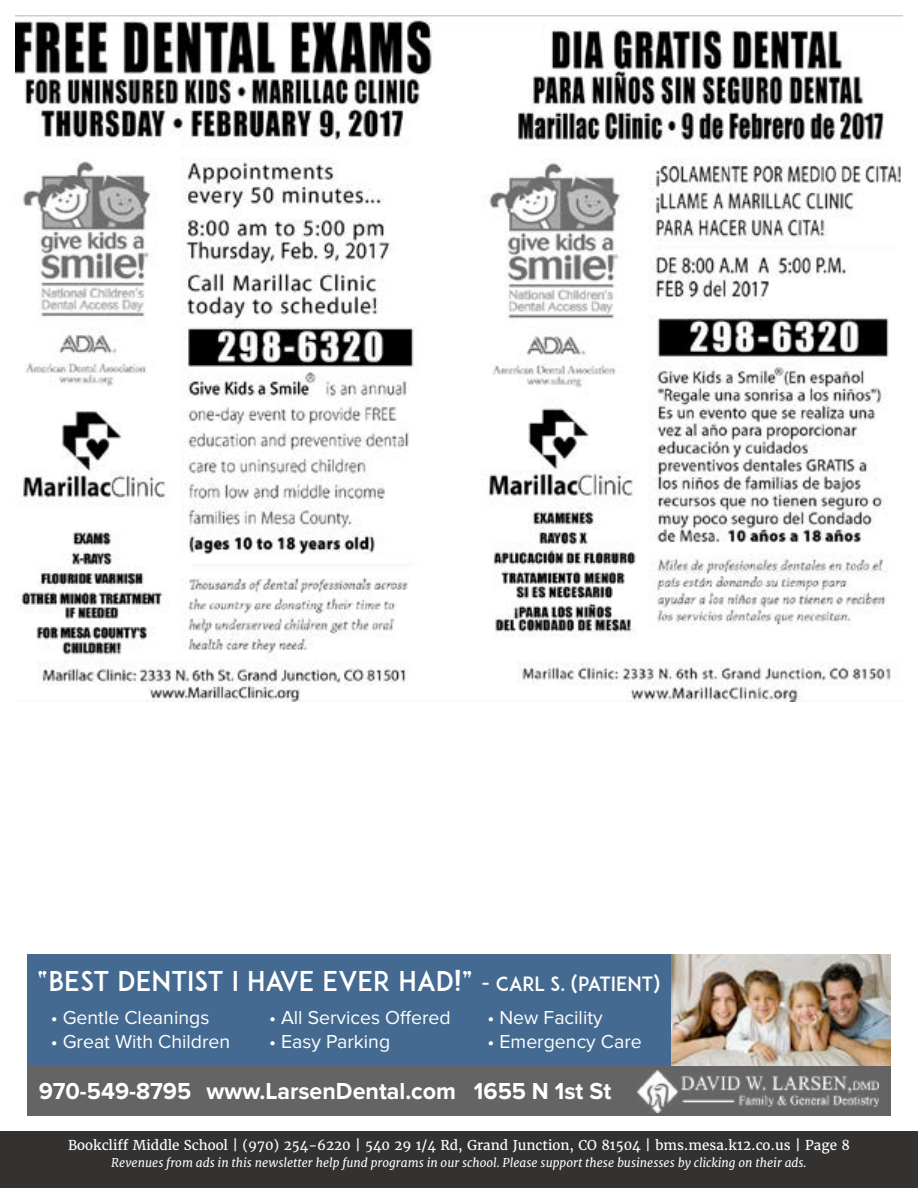
<style>
.page{position:relative;width:918px;height:1188px;background:#fff}
.page>*{position:absolute;margin:0;border:0;box-sizing:border-box;transform-origin:0 0}
.t1{font:27px "ADAM.CGPRO";color:#fff}
.t2{font:700 24px "Proxima Nova";color:#fff}
.t3{font:19.5px "Proxima Nova";color:#fff}
.t4{font:13.5px "Merriweather";color:#fff}
.t5{font:italic 12px "Merriweather";color:#fff}
.s1{font-size:19.5px}
</style>
<div class="page">
<div style="left:0;top:1131px;width:918px;height:57px;background:#333231"></div>
<img style="left:15px;top:15px;width:888px;height:687px">
<div style="left:27px;top:954px;width:644px;height:113px;background:#446a91"></div>
<img style="left:671px;top:954px;width:220px;height:113px">
<div style="left:27px;top:1067px;width:864px;height:49px;background:#646464"></div>
<img style="left:638px;top:1071px;width:240px;height:41px">
<h1 class="t1" style="left:37px;top:965px;width:625px">“BEST DENTIST I HAVE EVER HAD!” <span class="s1">- CARL S. (PATIENT)</span></h1>
<h3 class="t3" style="left:51px;top:1006px;width:160px">• Gentle Cleanings</h3>
<h3 class="t3" style="left:51px;top:1030px;width:181px">• Great With Children</h3>
<h3 class="t3" style="left:269px;top:1006px;width:183px">• All Services Offered</h3>
<h3 class="t3" style="left:269px;top:1030px;width:123px">• Easy Parking</h3>
<h3 class="t3" style="left:487px;top:1006px;width:117px">• New Facility</h3>
<h3 class="t3" style="left:487px;top:1030px;width:156px">• Emergency Care</h3>
<h2 class="t2" style="left:39px;top:1077px;width:574px">970-549-8795 www.LarsenDental.com 1655 N 1st St</h2>
<p class="t4" style="left:68px;top:1137px;width:783px">Bookcliff Middle School | (970) 254-6220 | 540 29 1/4 Rd, Grand Junction, CO 81504 | bms.mesa.k12.co.us | Page 8</p>
<p class="t5" style="left:111px;top:1155px;width:697px">Revenues from ads in this newsletter help fund programs in our school. Please support these businesses by clicking on their ads.</p>
</div>
